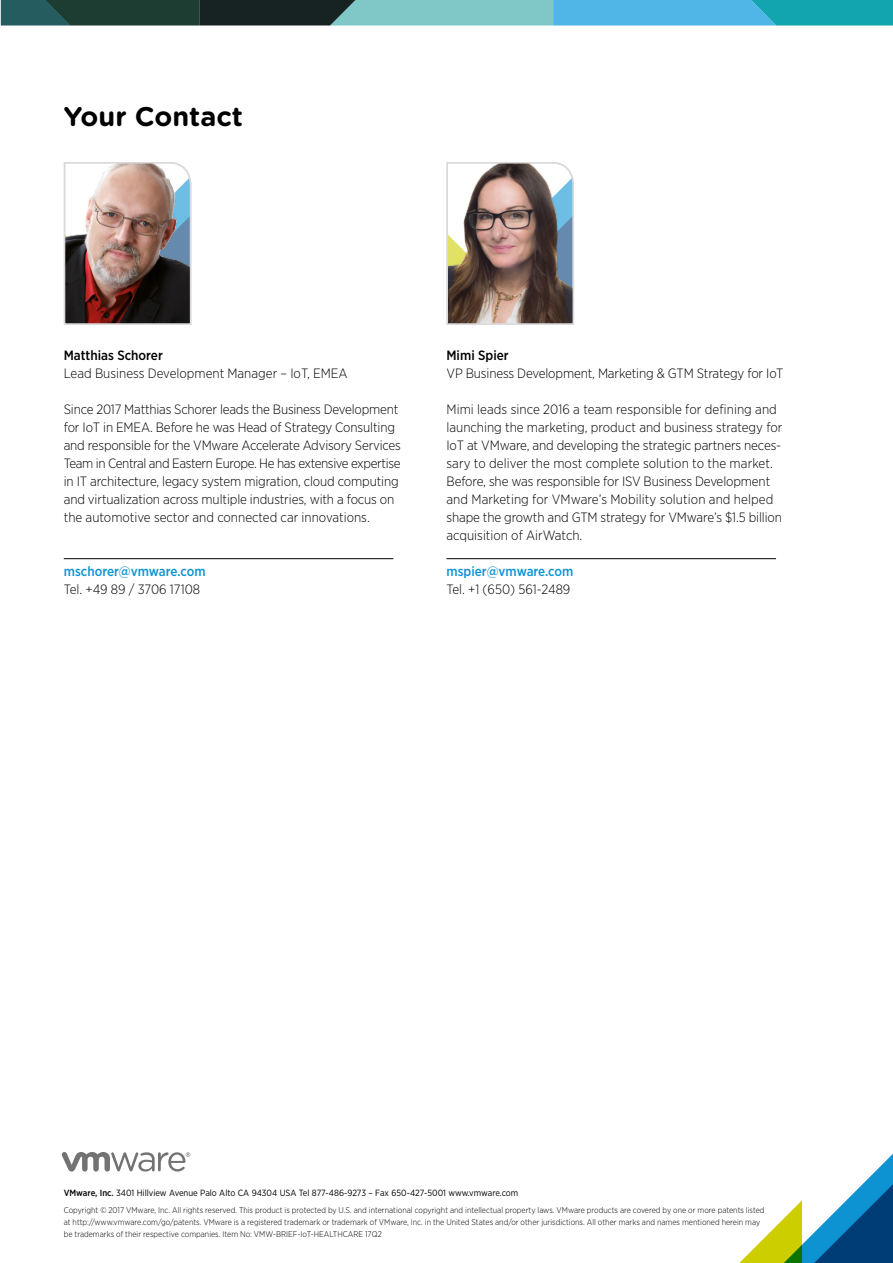
<style>
.page{position:relative;width:893px;height:1263px;background:#fff}
.page>*{position:absolute;margin:0;border:0;box-sizing:border-box;transform-origin:0 0}
.t1{font:700 27px "Gotham Rounded";color:#000}
.t2{font:300 13.5px/18px "Gotham Narrow";letter-spacing:-.01em;color:#000}
.t3{font:500 13.5px "Gotham Narrow";color:#0d93d2}
.t4{font:500 13.5px "Gotham Narrow";color:#000}
.t5{font:9px "Gotham Narrow";color:#000}
.t6{font:300 8.25px/12px "Gotham Narrow";color:#000}
.s1{font-weight:500}
</style>
<div class="page">
<img style="left:63px;top:162px;width:129px;height:163px">
<svg style="left:446px;top:162px;width:128px;height:163px;background:#8d7f7a"></svg>
<svg style="left:739px;top:1154px;width:154px;height:109px"></svg>
<hr style="left:64px;top:558px;width:329px;height:1px;background:#000">
<svg style="left:1px;top:0;width:892px;height:26px;background:#428995"></svg>
<hr style="left:446px;top:558px;width:330px;height:1px;background:#000">
<svg style="left:61px;top:1152px;width:129px;height:19px"></svg>
<h1 class="t1" style="left:64px;top:97px;width:181px">Your Contact</h1>
<p class="t4" style="left:64px;top:347px;width:101px">Matthias Schorer</p>
<p class="t2" style="left:64px;top:364px;width:285px">Lead Business Development Manager – IoT, EMEA</p>
<p class="t2" style="left:64px;top:400px;width:339px">Since 2017 Matthias Schorer leads the Business Development for IoT in EMEA. Before he was Head of Strategy Consulting and responsible for the VMware Accelerate Advisory Services Team in Central and Eastern Europe. He has extensive expertise in IT architecture, legacy system migration, cloud computing and virtualization across multiple industries, with a focus on the automotive sector and connected car innovations.</p>
<p class="t3" style="left:64px;top:563px;width:143px">mschorer@vmware.com</p>
<p class="t2" style="left:64px;top:580px;width:138px">Tel. +49 89 / 3706 17108</p>
<p class="t4" style="left:446px;top:347px;width:64px">Mimi Spier</p>
<p class="t2" style="left:446px;top:364px;width:339px">VP Business Development, Marketing &amp; GTM Strategy for IoT</p>
<p class="t2" style="left:446px;top:400px;width:337px">Mimi leads since 2016 a team responsible for defining and launching the marketing, product and business strategy for IoT at VMware, and developing the strategic partners neces&shy;sary to deliver the most complete solution to the market.<br>Before, she was responsible for ISV Business Development and Marketing for VMware’s Mobility solution and helped shape the growth and GTM strategy for VMware’s $1.5 billion acquisition of AirWatch.</p>
<p class="t3" style="left:446px;top:563px;width:129px">mspier@vmware.com</p>
<p class="t2" style="left:446px;top:580px;width:125px">Tel. +1 (650) 561-2489</p>
<p class="t5" style="left:64px;top:1187px;width:456px"><span class="s1">VMware, Inc.</span> 3401 Hillview Avenue Palo Alto CA 94304 USA Tel 877-486-9273 – Fax 650-427-5001 www.vmware.com</p>
<p class="t6" style="left:64px;top:1203px;width:702px">Copyright © 2017 VMware, Inc. All rights reserved. This product is protected by U.S. and international copyright and intellectual property laws. VMware products are covered by one or more patents listed at http://www.vmware.com/go/patents. VMware is a registered trademark or trademark of VMware, Inc. in the United States and/or other jurisdictions. All other marks and names mentioned herein may be trademarks of their respective companies. Item No: VMW-BRIEF-IoT-HEALTHCARE 17Q2</p>
</div>
